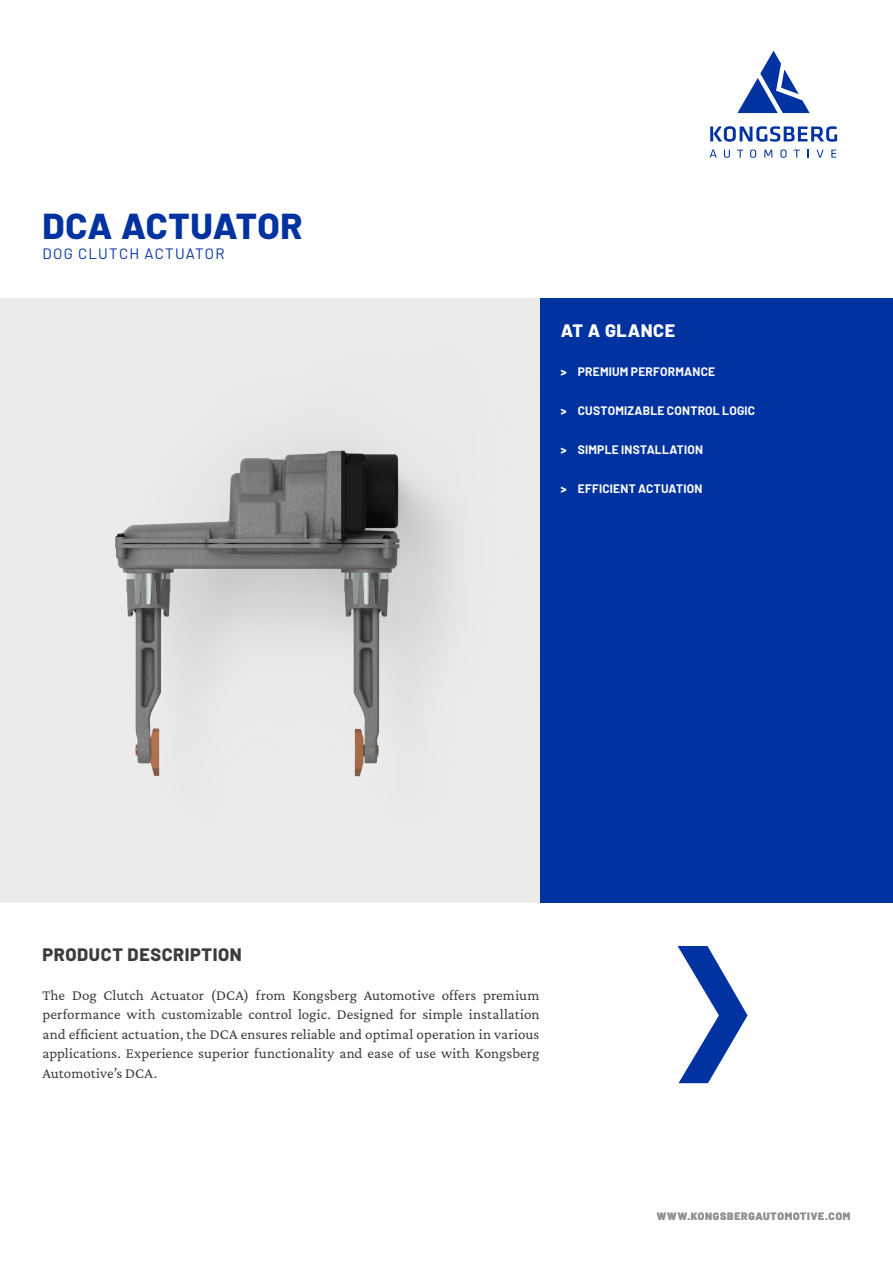
<style>
.page{position:relative;width:893px;height:1263px;background:#fff}
.page>*{position:absolute;margin:0;border:0;box-sizing:border-box;transform-origin:0 0}
.t1{font:800 36px "Barlow";letter-spacing:.015em;color:#0032a0}
.t2{font:800 18px "Barlow";letter-spacing:.035em;color:#3c3c3c}
.t3{font:800 18px "Barlow";letter-spacing:.03em;color:#fff}
.text-first_paragraph{font:15px/19.5px "Crimson Pro";letter-spacing:.005em;color:#3c3c3c;text-align:justify}
.t4{font:15px "Barlow";letter-spacing:.08em;color:#0032a0}
.t5{font:700 12px "Barlow";letter-spacing:.02em;color:#fff}
.master{font:800 10.5px "Barlow";letter-spacing:.075em;color:#919295}
.s1{font-weight:800}
</style>
<div class="page">
<div style="left:539px;top:298px;width:354px;height:604px;background:#0032a0"></div>
<img style="left:0;top:298px;width:539px;height:604px">
<svg style="left:737px;top:51px;width:73px;height:62px"></svg>
<svg style="left:710px;top:150px;width:7px;height:8px"></svg>
<svg style="left:724px;top:150px;width:6px;height:8px"></svg>
<svg style="left:737px;top:150px;width:6px;height:8px"></svg>
<svg style="left:750px;top:149px;width:6px;height:9px"></svg>
<svg style="left:764px;top:150px;width:8px;height:8px"></svg>
<svg style="left:780px;top:149px;width:6px;height:9px"></svg>
<svg style="left:794px;top:150px;width:6px;height:8px"></svg>
<svg style="left:817px;top:150px;width:7px;height:8px"></svg>
<svg style="left:831px;top:150px;width:5px;height:8px"></svg>
<svg style="left:710px;top:126px;width:127px;height:16px"></svg>
<svg style="left:678px;top:946px;width:70px;height:137px"></svg>
<p class="t1" style="left:43px;top:199px;width:262px">DCA ACTUATOR</p>
<p class="t4" style="left:43px;top:243px;width:184px">DOG CLUTCH ACTUATOR</p>
<p class="t3" style="left:561px;top:317px;width:116px">AT A GLANCE</p>
<p class="t5" style="left:561px;top:363px;width:156px"><span class="s1">&gt;</span> PREMIUM PERFORMANCE</p>
<p class="t5" style="left:561px;top:402px;width:196px"><span class="s1">&gt;</span> CUSTOMIZABLE CONTROL LOGIC</p>
<p class="t5" style="left:561px;top:441px;width:144px"><span class="s1">&gt;</span> SIMPLE INSTALLATION</p>
<p class="t5" style="left:561px;top:480px;width:143px"><span class="s1">&gt;</span> EFFICIENT ACTUATION</p>
<p class="t2" style="left:43px;top:941px;width:201px">PRODUCT DESCRIPTION</p>
<p class="text-first_paragraph" style="left:43px;top:985px;width:498px">The Dog Clutch Actuator (DCA) from Kongsberg Automotive offers premium performance with customizable control logic. Designed for simple installation and efficient actuation, the DCA ensures reliable and optimal operation in various applications. Experience superior functionality and ease of use with Kongsberg Automotive’s DCA.</p>
<p class="master" style="left:657px;top:1209px;width:195px">WWW.KONGSBERGAUTOMOTIVE.COM</p>
</div>
